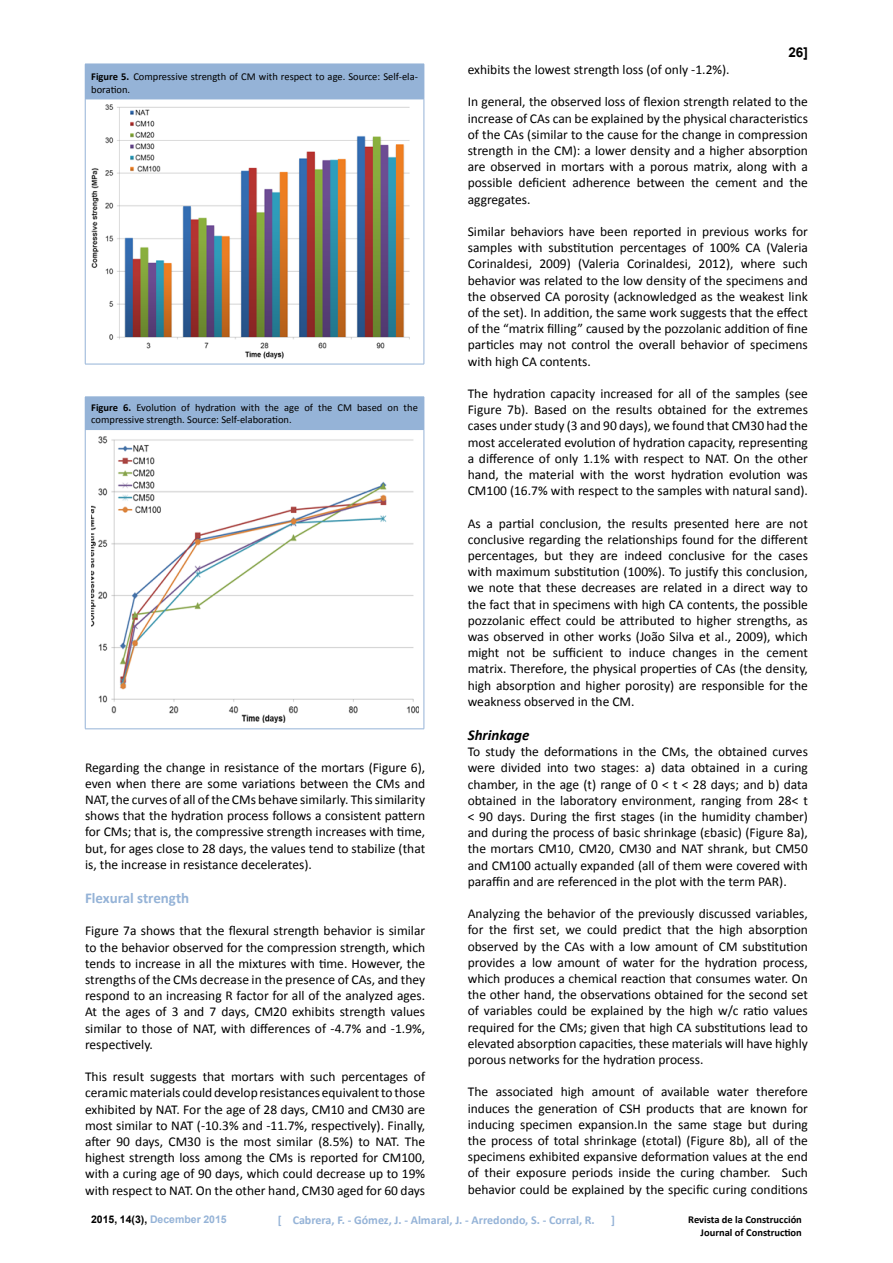
<style>
.page{position:relative;width:893px;height:1263px;background:#fff}
.page>*{position:absolute;margin:0;border:0;box-sizing:border-box;transform-origin:0 0}
.t1{font:700 15px "Calibri";color:#95b3d7}
.t2{font:italic 700 15px "Calibri";color:#000}
.t3{font:13.5px/16.2px "Calibri";color:#000;text-align:justify}
.t4{font:700 13.5px "Arial";color:#000}
.t5{font:700 12px "Calibri";color:#95b3d7}
.t6{font:10.5px/12.6px "Calibri";color:#000}
.t7{font:700 10.5px/12.6px "Calibri";color:#000;text-align:right}
.t8{font:700 10.5px "Arial";color:#95b3d7}
.s1{font-weight:700}
.s2{color:#000}
</style>
<div class="page">
<div style="left:85px;top:64px;width:339px;height:35px;background:#95b3d7"></div>
<hr style="left:424px;top:64px;width:1px;height:35px;background:#95b3d7">
<hr style="left:85px;top:99px;width:1px;height:265px;background:#95b3d7">
<hr style="left:424px;top:99px;width:1px;height:265px;background:#95b3d7">
<hr style="left:85px;top:364px;width:339px;height:1px;background:#95b3d7">
<img style="left:91px;top:105px;width:319px;height:253px">
<div style="left:85px;top:397px;width:339px;height:32px;background:#95b3d7"></div>
<hr style="left:424px;top:397px;width:1px;height:32px;background:#95b3d7">
<hr style="left:85px;top:429px;width:1px;height:300px;background:#95b3d7">
<hr style="left:424px;top:429px;width:1px;height:300px;background:#95b3d7">
<hr style="left:85px;top:729px;width:339px;height:1px;background:#95b3d7">
<hr style="left:85px;top:429px;width:339px;height:1px;background:#95b3d7">
<img style="left:91px;top:436px;width:328px;height:286px">
<p class="t6" style="left:91px;top:70px;width:328px"><span class="s1">Figure 5.</span> Compressive strength of CM with respect to age. Source: Self-ela&shy;boration.</p>
<p class="t6" style="left:91px;top:401px;width:328px"><span class="s1">Figure 6.</span> Evolution of hydration with the age of the CM based on the compressive strength. Source: Self-elaboration.</p>
<p class="t3" style="left:85px;top:759px;width:342px">Regarding the change in resistance of the mortars (Figure 6), even when there are some variations between the CMs and NAT, the curves of all of the CMs behave similarly. This similarity shows that the hydration process follows a consistent pattern for CMs; that is, the compressive strength increases with time, but, for ages close to 28 days, the values tend to stabilize (that is, the increase in resistance decelerates).</p>
<p class="t1" style="left:85px;top:887px;width:106px">Flexural strength</p>
<p class="t3" style="left:85px;top:922px;width:342px">Figure 7a shows that the flexural strength behavior is similar to the behavior observed for the compression strength, which tends to increase in all the mixtures with time. However, the strengths of the CMs decrease in the presence of CAs, and they respond to an increasing R factor for all of the analyzed ages.<br>At the ages of 3 and 7 days, CM20 exhibits strength values similar to those of NAT, with differences of -4.7% and -1.9%, respectively.</p>
<p class="t3" style="left:85px;top:1068px;width:342px">This result suggests that mortars with such percentages of ceramic materials could develop resistances equivalent to those exhibited by NAT. For the age of 28 days, CM10 and CM30 are most similar to NAT (-10.3% and -11.7%, respectively). Finally, after 90 days, CM30 is the most similar (8.5%) to NAT. The highest strength loss among the CMs is reported for CM100, with a curing age of 90 days, which could decrease up to 19% with respect to NAT. On the other hand, CM30 aged for 60 days</p>
<p class="t4" style="left:788px;top:42px;width:21px">26]</p>
<p class="t3" style="left:468px;top:61px;width:263px">exhibits the lowest strength loss (of only -1.2%).</p>
<p class="t3" style="left:468px;top:93px;width:342px">In general, the observed loss of flexion strength related to the increase of CAs can be explained by the physical characteristics of the CAs (similar to the cause for the change in compression strength in the CM): a lower density and a higher absorption are observed in mortars with a porous matrix, along with a possible deficient adherence between the cement and the aggregates.</p>
<p class="t3" style="left:468px;top:223px;width:342px">Similar behaviors have been reported in previous works for samples with substitution percentages of 100% CA (Valeria Corinaldesi, 2009) (Valeria Corinaldesi, 2012), where such behavior was related to the low density of the specimens and the observed CA porosity (acknowledged as the weakest link of the set). In addition, the same work suggests that the effect of the “matrix filling” caused by the pozzolanic addition of fine particles may not control the overall behavior of specimens with high CA contents.</p>
<p class="t3" style="left:468px;top:385px;width:342px">The hydration capacity increased for all of the samples (see Figure 7b). Based on the results obtained for the extremes cases under study (3 and 90 days), we found that CM30 had the most accelerated evolution of hydration capacity, representing a difference of only 1.1% with respect to NAT. On the other hand, the material with the worst hydration evolution was CM100 (16.7% with respect to the samples with natural sand).</p>
<p class="t3" style="left:468px;top:515px;width:342px">As a partial conclusion, the results presented here are not conclusive regarding the relationships found for the different percentages, but they are indeed conclusive for the cases with maximum substitution (100%). To justify this conclusion, we note that these decreases are related in a direct way to the fact that in specimens with high CA contents, the possible pozzolanic effect could be attributed to higher strengths, as was observed in other works (João Silva et al., 2009), which might not be sufficient to induce changes in the cement matrix. Therefore, the physical properties of CAs (the density, high absorption and higher porosity) are responsible for the weakness observed in the CM.</p>
<p class="t2" style="left:468px;top:724px;width:63px">Shrinkage</p>
<p class="t3" style="left:468px;top:743px;width:342px">To study the deformations in the CMs, the obtained curves were divided into two stages: a) data obtained in a curing chamber, in the age (t) range of 0 &lt; t &lt; 28 days; and b) data obtained in the laboratory environment, ranging from 28&lt; t &lt; 90 days. During the first stages (in the humidity chamber) and during the process of basic shrinkage (εbasic) (Figure 8a), the mortars CM10, CM20, CM30 and NAT shrank, but CM50 and CM100 actually expanded (all of them were covered with paraffin and are referenced in the plot with the term PAR).</p>
<p class="t3" style="left:468px;top:905px;width:342px">Analyzing the behavior of the previously discussed variables, for the first set, we could predict that the high absorption observed by the CAs with a low amount of CM substitution provides a low amount of water for the hydration process, which produces a chemical reaction that consumes water. On the other hand, the observations obtained for the second set of variables could be explained by the high w/c ratio values required for the CMs; given that high CA substitutions lead to elevated absorption capacities, these materials will have highly porous networks for the hydration process.</p>
<p class="t3" style="left:468px;top:1083px;width:342px">The associated high amount of available water therefore induces the generation of CSH products that are known for inducing specimen expansion.In the same stage but during the process of total shrinkage (εtotal) (Figure 8b), all of the specimens exhibited expansive deformation values at the end of their exposure periods inside the curing chamber. Such behavior could be explained by the specific curing conditions</p>
<p class="t8" style="left:91px;top:1212px;width:137px"><span class="s2">2015, 14(3),</span> December 2015</p>
<p class="t5" style="left:278px;top:1212px;width:318px">[ Cabrera, F. - Gómez, J. - Almaral, J. - Arredondo, S. - Corral, R.</p>
<p class="t5" style="left:611px;top:1212px;width:5px">]</p>
<p class="t7" style="left:688px;top:1213px;width:115px">Revista de la Construcción<br>Journal of Construction</p>
</div>
